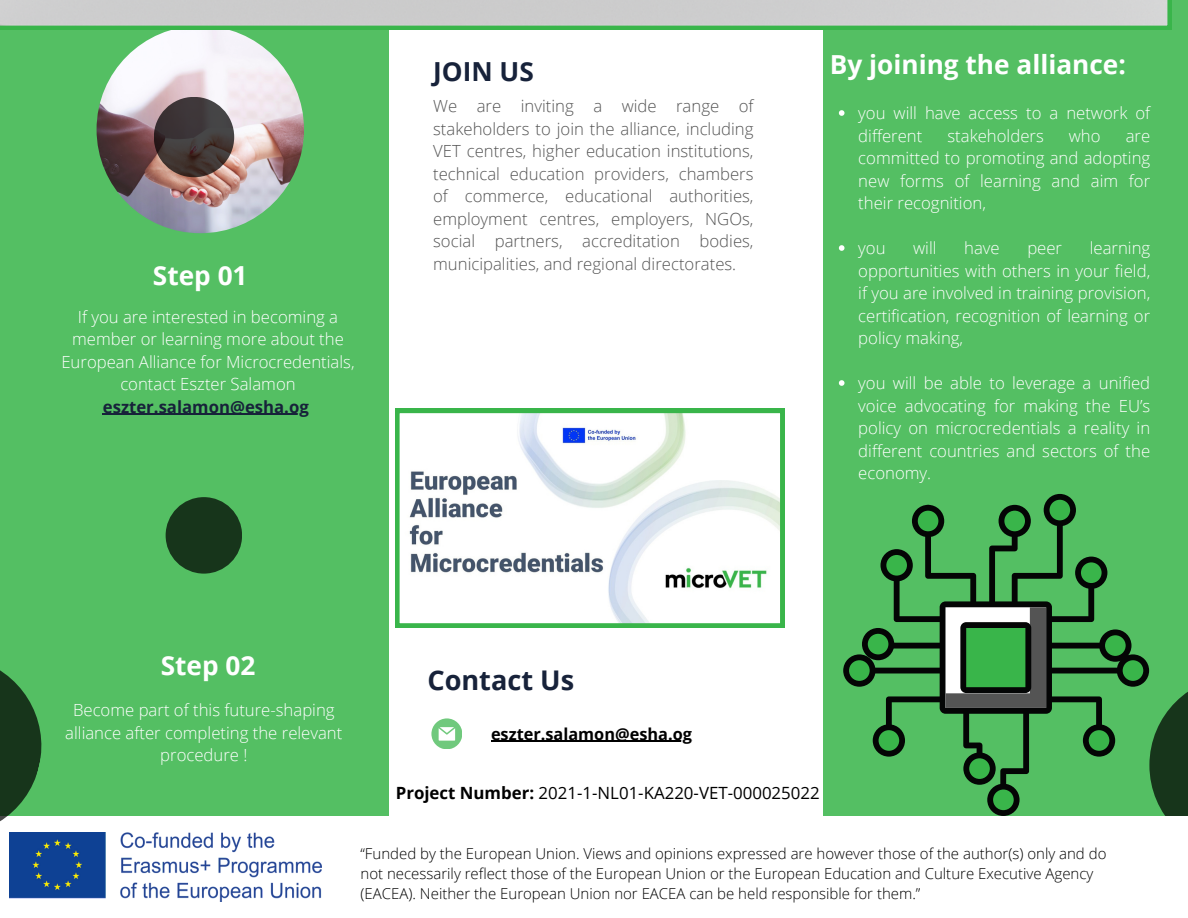
<style>
.page{position:relative;width:1188px;height:918px;background:#fff}
.page>*{position:absolute;margin:0;border:0;box-sizing:border-box;transform-origin:0 0}
.t1{font:700 27.15px "Open Sans";color:#17223a}
.t2{font:700 26.25px "Open Sans";color:#fff}
.t3{font:700 26.25px "Open Sans";color:#17223a}
.t4{font:16.8px "Open Sans";color:#000}
.t5{font:300 16.65px/22.5px "Open Sans";color:#fff;text-align:justify}
.t6{font:300 16.65px/22.5px "Open Sans";color:#545454;text-align:justify}
.t7{font:700 16.35px "Open Sans";color:#000}
.t8{font:300 15px/20.2px "Open Sans";color:#000}
.s1{font-weight:700;color:#17223a}
.s2{font-weight:700}
</style>
<div class="page">
<svg style="left:431px;top:718px;width:31px;height:31px"></svg>
<div style="left:0;top:0;width:388px;height:918px;background:#54bf63"></div>
<div style="left:823px;top:0;width:365px;height:918px;background:#54bf63"></div>
<img style="left:97px;top:26px;width:207px;height:207px;border-radius:50%">
<svg style="left:154px;top:97px;width:80px;height:80px;fill:#403738"></svg>
<div style="left:166px;top:497px;width:76px;height:77px;background:#17351b;border-radius:50%"></div>
<svg style="left:1149px;top:692px;width:39px;height:124px;fill:#17351b"></svg>
<svg style="left:395px;top:409px;width:389px;height:219px"></svg>
<svg style="left:843px;top:494px;width:306px;height:322px"></svg>
<div style="left:0;top:816px;width:1188px;height:102px;background:#fff"></div>
<svg style="left:0;top:670px;width:50px;height:163px"></svg>
<img style="left:9px;top:833px;width:313px;height:68px">
<hr style="left:491px;top:741px;width:201px;height:1px;background:#000">
<hr style="left:103px;top:414px;width:206px;height:1px;background:#17223a">
<svg style="left:839px;top:110px;width:6px;height:6px"></svg>
<svg style="left:839px;top:245px;width:6px;height:6px"></svg>
<svg style="left:839px;top:380px;width:6px;height:6px"></svg>
<svg style="left:0;top:0;width:1172px;height:30px"></svg>
<p class="t2" style="left:153px;top:257px;width:96px">Step 01</p>
<p class="t5" style="left:61px;top:305px;width:295px;text-align:center">If you are interested in becoming a member or learning more about the<br>European Alliance for Microcredentials, contact Eszter Salamon <span class="s1">eszter.salamon@esha.og</span></p>
<p class="t3" style="left:433px;top:53px;width:102px">JOIN US</p>
<p class="t6" style="left:433px;top:94px;width:322px">We are inviting a wide range of stakeholders to join the alliance, including VET centres, higher education institutions, technical education providers, chambers of commerce, educational authorities, employment centres, employers, NGOs, social partners, accreditation bodies, municipalities, and regional directorates.</p>
<p class="t2" style="left:830px;top:46px;width:298px">By joining the alliance:</p>
<p class="t5" style="left:858px;top:101px;width:293px">you will have access to a network of different</p>
<p class="t5" style="left:947px;top:124px;width:98px">stakeholders</p>
<p class="t5" style="left:1069px;top:124px;width:33px">who</p>
<p class="t5" style="left:858px;top:124px;width:293px;text-indent:267px">are committed to promoting and adopting new forms of learning and aim for their recognition,</p>
<p class="t5" style="left:858px;top:236px;width:29px">you</p>
<p class="t5" style="left:913px;top:236px;width:25px">will</p>
<p class="t5" style="left:964px;top:236px;width:37px">have</p>
<p class="t5" style="left:1027px;top:236px;width:36px">peer</p>
<p class="t5" style="left:858px;top:236px;width:293px;text-indent:231px">learning opportunities with others in your field, if you are involved in training provision, certification, recognition of learning or policy making,</p>
<p class="t5" style="left:858px;top:371px;width:293px">you will be able to leverage a unified voice advocating for making the EU’s policy on microcredentials a reality in different countries and sectors of the economy.</p>
<p class="t2" style="left:161px;top:647px;width:96px">Step 02</p>
<p class="t5" style="left:65px;top:699px;width:279px;text-align:center">Become part of this future-shaping alliance after completing the relevant procedure !</p>
<p class="t1" style="left:427px;top:661px;width:148px">Contact Us</p>
<p class="t7" style="left:491px;top:722px;width:203px">eszter.salamon@esha.og</p>
<p class="t4" style="left:396px;top:781px;width:425px"><span class="s2">Project Number:</span> 2021-1-NL01-KA220-VET-000025022</p>
<p class="t8" style="left:361px;top:843px;width:747px">“Funded by the European Union. Views and opinions expressed are however those of the author(s) only and do not necessarily reflect those of the European Union or the European Education and Culture Executive Agency (EACEA). Neither the European Union nor EACEA can be held responsible for them.”</p>
</div>
